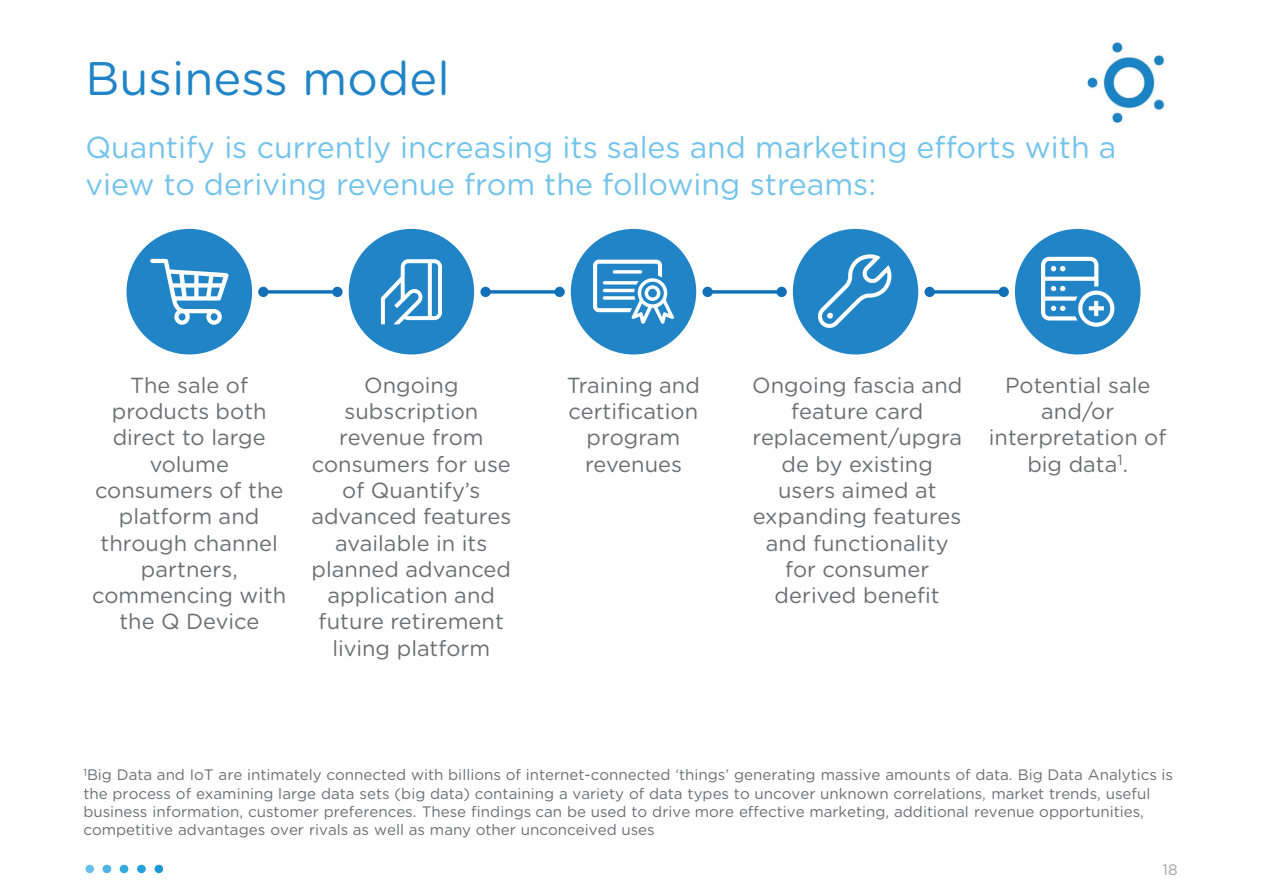
<style>
.page{position:relative;width:1263px;height:893px;background:#fff}
.page>*{position:absolute;margin:0;border:0;box-sizing:border-box;transform-origin:0 0}
.t1{font:47.1px "Gotham Rounded";color:#2084c6}
.t2{font:30.3px/36.5px "Gotham Rounded";color:#74c3eb}
.t3{font:21.9px/26.2px "Gotham Rounded";color:#6d6e71;text-align:center}
.t4{font:15.15px/18.1px "Gotham Rounded";letter-spacing:-.005em;color:#6d6e71}
.t5{font:15.15px "Gotham Rounded";color:#a2a2a4}
</style>
<div class="page">
<div style="left:154px;top:865px;width:9px;height:8px;background:#1c98d5;border-radius:50%"></div>
<div style="left:137px;top:865px;width:9px;height:8px;background:#20a1db;border-radius:50%"></div>
<div style="left:120px;top:865px;width:8px;height:8px;background:#31aae0;border-radius:50%"></div>
<div style="left:102px;top:865px;width:9px;height:8px;background:#4fb4e6;border-radius:50%"></div>
<div style="left:85px;top:865px;width:9px;height:8px;background:#64bfeb;border-radius:50%"></div>
<img style="left:1087px;top:42px;width:78px;height:82px">
<div style="left:349px;top:229px;width:125px;height:125px;background:#2084c6;border-radius:50%"></div>
<div style="left:571px;top:229px;width:125px;height:125px;background:#2084c6;border-radius:50%"></div>
<div style="left:127px;top:229px;width:125px;height:125px;background:#2084c6;border-radius:50%"></div>
<svg style="left:268px;top:290px;width:64px;height:4px"></svg>
<div style="left:332px;top:287px;width:11px;height:10px;background:#1270b9;border-radius:50%"></div>
<div style="left:258px;top:287px;width:10px;height:10px;background:#1270b9;border-radius:50%"></div>
<div style="left:793px;top:229px;width:125px;height:125px;background:#2084c6;border-radius:50%"></div>
<svg style="left:491px;top:290px;width:63px;height:4px"></svg>
<div style="left:554px;top:287px;width:11px;height:10px;background:#1270b9;border-radius:50%"></div>
<div style="left:480px;top:287px;width:11px;height:10px;background:#1270b9;border-radius:50%"></div>
<svg style="left:713px;top:290px;width:63px;height:4px"></svg>
<div style="left:776px;top:287px;width:11px;height:10px;background:#1270b9;border-radius:50%"></div>
<div style="left:702px;top:287px;width:11px;height:10px;background:#1270b9;border-radius:50%"></div>
<div style="left:1015px;top:229px;width:125px;height:125px;background:#2084c6;border-radius:50%"></div>
<svg style="left:935px;top:290px;width:63px;height:4px"></svg>
<div style="left:998px;top:287px;width:11px;height:10px;background:#1270b9;border-radius:50%"></div>
<div style="left:924px;top:287px;width:11px;height:10px;background:#1270b9;border-radius:50%"></div>
<svg style="left:150px;top:259px;width:78px;height:66px"></svg>
<svg style="left:381px;top:259px;width:61px;height:65px"></svg>
<svg style="left:593px;top:260px;width:81px;height:64px"></svg>
<svg style="left:818px;top:254px;width:74px;height:74px"></svg>
<svg style="left:1041px;top:257px;width:73px;height:70px"></svg>
<h1 class="t1" style="left:85px;top:46px;width:366px">Business model</h1>
<h2 class="t2" style="left:85px;top:128px;width:1032px">Quantify is currently increasing its sales and marketing efforts with a view to deriving revenue from the following streams:</h2>
<p class="t3" style="left:92px;top:371px;width:196px">The sale of products both direct to large volume consumers of the platform and through channel partners, commencing with the Q Device</p>
<p class="t3" style="left:752px;top:371px;width:212px">Ongoing fascia and feature card replacement/upgra de by existing users aimed at expanding features and functionality for consumer derived benefit</p>
<p class="t3" style="left:989px;top:371px;width:179px">Potential sale and/or interpretation of big data<sup>1</sup>.</p>
<p class="t3" style="left:311px;top:371px;width:201px">Ongoing subscription revenue from consumers for use of Quantify’s advanced features available in its planned advanced application and future retirement living platform</p>
<p class="t3" style="left:567px;top:371px;width:135px">Training and certification program revenues</p>
<p class="t4" style="left:83px;top:765px;width:1091px"><sup>1</sup>Big Data and IoT are intimately connected with billions of internet-connected ‘things’ generating massive amounts of data. Big Data Analytics is the process of examining large data sets (big data) containing a variety of data types to uncover unknown correlations, market trends, useful business information, customer preferences. These findings can be used to drive more effective marketing, additional revenue opportunities, competitive advantages over rivals as well as many other unconceived uses</p>
<p class="t5" style="left:1162px;top:859px;width:17px">18</p>
</div>
